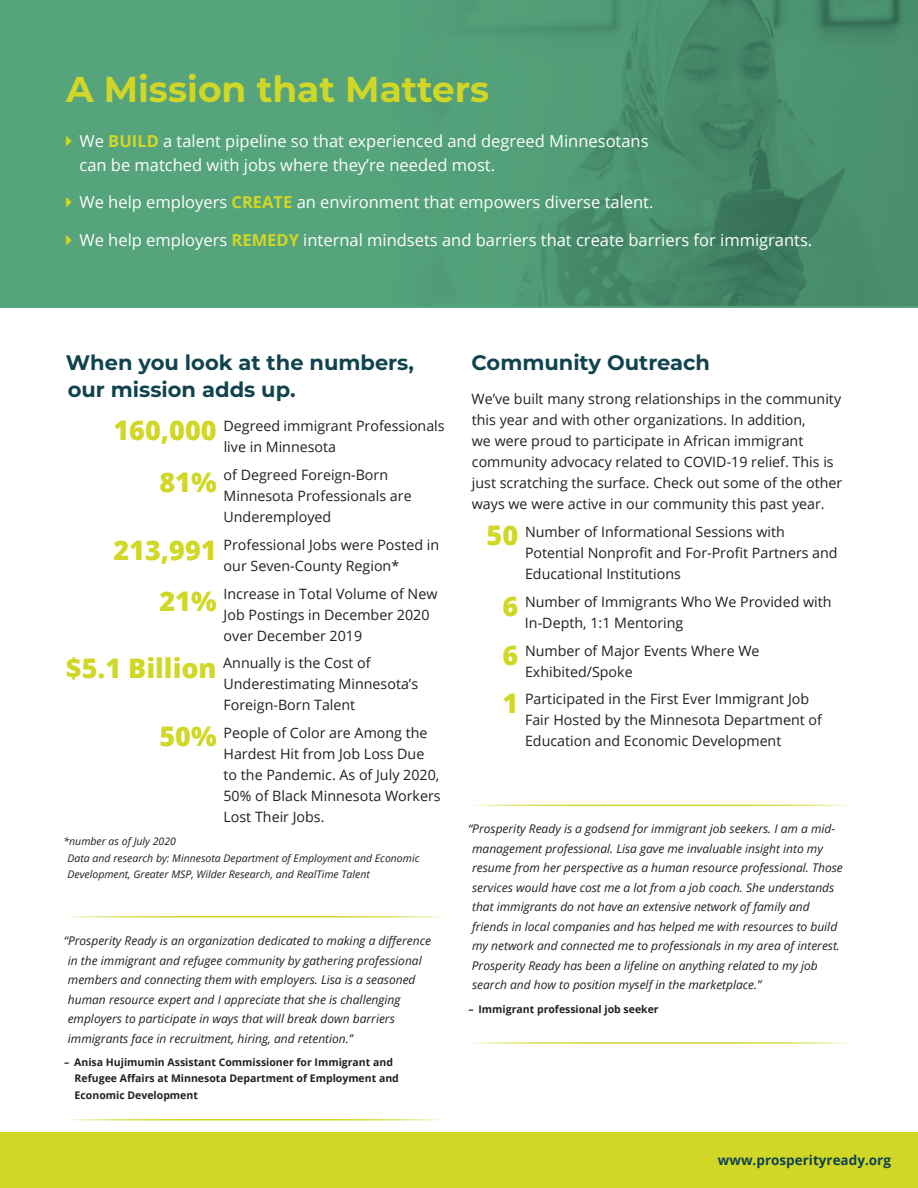
<style>
.page{position:relative;width:918px;height:1188px;background:#fff}
.page>*{position:absolute;margin:0;border:0;box-sizing:border-box;transform-origin:0 0}
.t1{font:700 36px "Montserrat";color:#d1d726}
.t2{font:800 27px/48.3px "Open Sans";color:#d1d726;text-align:justify}
.t3{font:700 21px/27px "Montserrat";color:#10434e}
.t4{font:16.5px/24px "Open Sans";color:#fff}
.t5{font:14.25px/21px "Open Sans";color:#231f20}
.t6{font:700 13.5px "Open Sans";color:#10434e}
.t7{font:italic 12px/19.5px "Open Sans";color:#231f20}
.t8{font:700 10.5px/16.5px "Open Sans";color:#231f20}
.t9{font:italic 10.5px/16.5px "Open Sans";color:#231f20}
.s1{font-weight:700;color:#d1d726}
</style>
<div class="page">
<div style="left:1px;top:0;width:917px;height:308px;background:#55a47c"></div>
<hr style="left:66px;top:916px;width:378px;height:2px;background:#d1d726">
<hr style="left:471px;top:805px;width:378px;height:1px;background:#d1d726">
<hr style="left:66px;top:1119px;width:378px;height:1px;background:#d1d726">
<hr style="left:471px;top:1042px;width:378px;height:2px;background:#d1d726">
<img style="left:467px;top:0;width:451px;height:306px">
<div style="left:0;top:1133px;width:918px;height:55px;background:#d1d726"></div>
<h1 class="t1" style="left:66px;top:64px;width:425px">A Mission that Matters</h1>
<p class="t4" style="left:79px;top:128px;width:571px">We <span class="s1">BUILD</span> a talent pipeline so that experienced and degreed Minnesotans can be matched with jobs where they’re needed most.</p>
<p class="t4" style="left:79px;top:190px;width:575px">We help employers <span class="s1">CREATE</span> an environment that empowers diverse talent.</p>
<p class="t4" style="left:79px;top:227px;width:734px">We help employers <span class="s1">REMEDY</span> internal mindsets and barriers that create barriers for immigrants.</p>
<h3 class="t3" style="left:66px;top:348px;width:350px">When you look at the numbers, our mission adds up.</h3>
<p class="t5" style="left:224px;top:415px;width:223px">Degreed immigrant Professionals live in Minnesota</p>
<p class="t5" style="left:223px;top:464px;width:190px">of Degreed Foreign-Born<br>Minnesota Professionals are<br>Underemployed</p>
<p class="t5" style="left:224px;top:534px;width:217px">Professional Jobs were Posted in our Seven-County Region*</p>
<p class="t5" style="left:224px;top:583px;width:215px">Increase in Total Volume of New<br>Job Postings in December 2020 over December 2019</p>
<p class="t5" style="left:223px;top:652px;width:196px">Annually is the Cost of<br>Underestimating Minnesota’s<br>Foreign-Born Talent</p>
<p class="t5" style="left:223px;top:722px;width:219px">People of Color are Among the<br>Hardest Hit from Job Loss Due to the Pandemic. As of July 2020,<br>50% of Black Minnesota Workers<br>Lost Their Jobs.</p>
<p class="t9" style="left:68px;top:833px;width:353px;text-indent:-4px">*number as of July 2020<br>Data and research by: Minnesota Department of Employment and Economic<br>Development, Greater MSP, Wilder Research, and RealTime Talent</p>
<h2 class="t2" style="left:113px;top:405px;width:105px">160,000</h2>
<h2 class="t2" style="left:159px;top:457px;width:59px">81%</h2>
<h2 class="t2" style="left:113px;top:525px;width:105px">213,991</h2>
<h2 class="t2" style="left:159px;top:576px;width:59px">21%</h2>
<h2 class="t2" style="left:66px;top:642px;width:152px">$5.1 Billion</h2>
<h2 class="t2" style="left:159px;top:711px;width:59px">50%</h2>
<p class="t7" style="left:68px;top:931px;width:365px;text-indent:-4px">“Prosperity Ready is an organization dedicated to making a difference in the immigrant and refugee community by gathering professional members and connecting them with employers. Lisa is a seasoned human resource expert and I appreciate that she is challenging employers to participate in ways that will break down barriers immigrants face in recruitment, hiring, and retention.”</p>
<p class="t8" style="left:75px;top:1054px;width:326px;text-indent:-11px">– Anisa Hujimumin Assistant Commissioner for Immigrant and<br>Refugee Affairs at Minnesota Department of Employment and<br>Economic Development</p>
<h3 class="t3" style="left:472px;top:348px;width:240px">Community Outreach</h3>
<p class="t5" style="left:472px;top:388px;width:372px">We’ve built many strong relationships in the community this year and with other organizations. In addition,<br>we were proud to participate in African immigrant community advocacy related to COVID-19 relief. This is just scratching the surface. Check out some of the other ways we were active in our community this past year.</p>
<p class="t5" style="left:525px;top:521px;width:314px">Number of Informational Sessions with<br>Potential Nonprofit and For-Profit Partners and<br>Educational Institutions</p>
<p class="t5" style="left:525px;top:591px;width:308px">Number of Immigrants Who We Provided with<br>In-Depth, 1:1 Mentoring</p>
<p class="t5" style="left:525px;top:640px;width:236px">Number of Major Events Where We<br>Exhibited/Spoke</p>
<p class="t5" style="left:525px;top:688px;width:298px">Participated in the First Ever Immigrant Job<br>Fair Hosted by the Minnesota Department of<br>Education and Economic Development</p>
<h2 class="t2" style="left:487px;top:510px;width:33px">50</h2>
<h2 class="t2" style="left:502px;top:581px;width:17px">6<br>6<br>1</h2>
<p class="t7" style="left:472px;top:819px;width:373px;text-indent:-4px">“Prosperity Ready is a godsend for immigrant job seekers. I am a mid&shy;management professional. Lisa gave me invaluable insight into my resume from her perspective as a human resource professional. Those services would have cost me a lot from a job coach. She understands that immigrants do not have an extensive network of family and friends in local companies and has helped me with resources to build my network and connected me to professionals in my area of interest.<br>Prosperity Ready has been a lifeline on anything related to my job search and how to position myself in the marketplace.”</p>
<p class="t8" style="left:468px;top:1000px;width:192px">– Immigrant professional job seeker</p>
<p class="t6" style="left:718px;top:1151px;width:175px">www.prosperityready.org</p>
</div>
